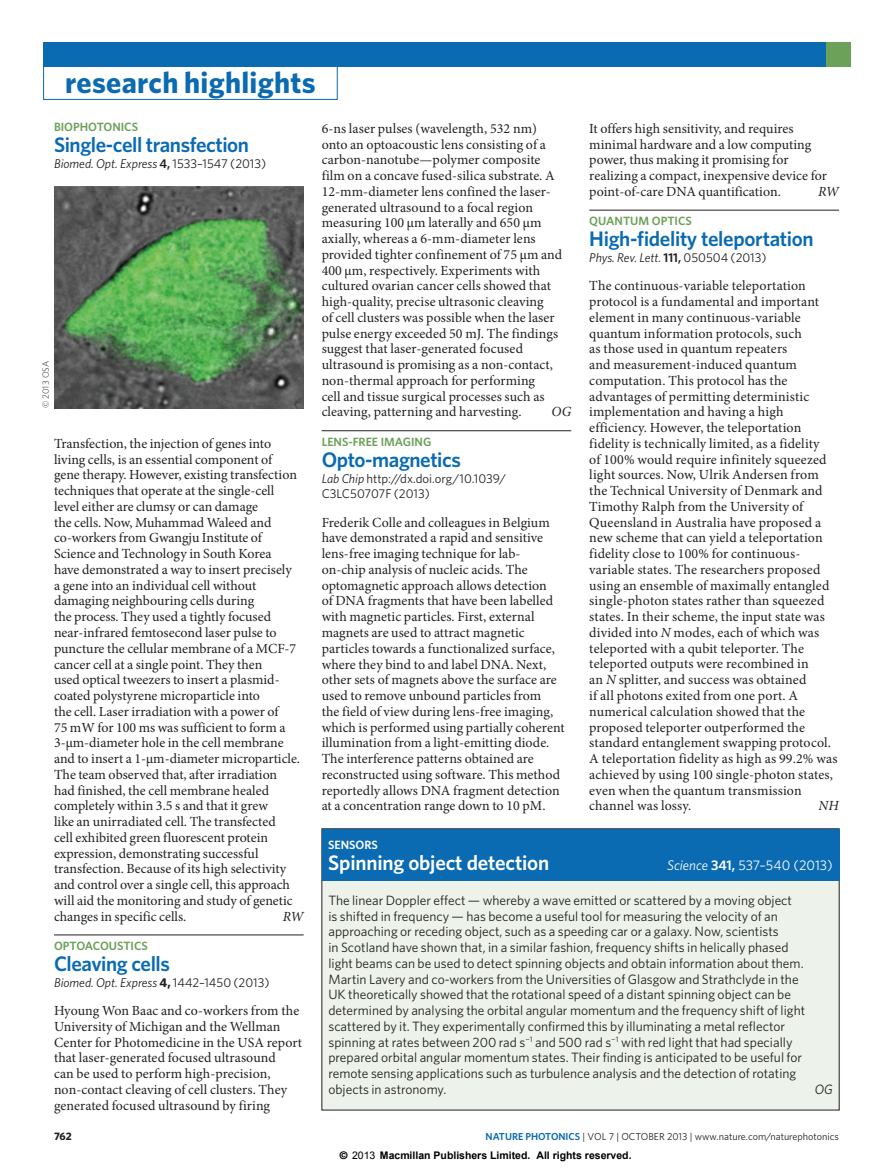
<style>
.page{position:relative;width:893px;height:1174px;background:#fff}
.page>*{position:absolute;margin:0;border:0;box-sizing:border-box;transform-origin:0 0}
.t1{font:700 30px "Whitney";letter-spacing:.01em;color:#0a6ab2}
.Title{font:600 21px "Whitney";letter-spacing:-.02em;color:#0a6ab2}
.RH_box_title{font:600 21px "Whitney";letter-spacing:-.01em;color:#fff}
.Body_first{font:13.95px/15.8px "Minion Pro";letter-spacing:.005em;color:#231f20}
.RH_box_title-2{font:13.95px "Whitney";color:#fff}
.Body_first-2{font:italic 13.95px "Minion Pro";letter-spacing:-.025em;color:#231f20}
.Box_body_first{font:13.5px/15.8px "Whitney";color:#231f20}
.Box_body_first-2{font:italic 13.5px "Whitney";color:#231f20}
.Journal_DOI_ref{font:italic 12.75px "Whitney";color:#231f20}
.Journal_DOI_ref-2{font:12.75px/15.8px "Whitney";color:#231f20}
.Subject_w_rule{font:600 12px "Whitney";color:#6ca15a}
.Subject{font:600 12px "Whitney";color:#6ca15a}
.RH_box_subject{font:600 12px "Whitney";color:#fff}
.t2{font:700 10.8px "Whitney";color:#231f20}
.t3{font:700 10.5px "Arial";color:#000}
.t4{font:10.2px "Whitney";color:#231f20}
.Picture_credit{font:300 9px "Whitney";color:#231f20}
.s1{font-weight:600;font-style:normal}
.s2{font-style:normal}
.s3{font-style:italic}
.s4{font-weight:600}
.s5{font-weight:700;font-style:normal}
.s6{font-weight:600;color:#0a6ab2}
.s7{font-family:"Helvetica"}
.s8{font-weight:400}
</style>
<div class="page">
<div style="left:43px;top:66px;width:295px;height:34px;border:1px solid #0a6ab2"></div>
<div style="left:43px;top:43px;width:806px;height:24px;background:#0a6ab2"></div>
<div style="left:826px;top:43px;width:24px;height:24px;background:#6ca15a"></div>
<hr style="left:54px;top:934px;width:250px;height:1px;background:#231f20">
<hr style="left:322px;top:430px;width:249px;height:1px;background:#231f20">
<hr style="left:589px;top:210px;width:250px;height:1px;background:#231f20">
<img style="left:54px;top:187px;width:250px;height:221px">
<div style="left:322px;top:828px;width:517px;height:282px;background:#edf3ea"></div>
<div style="left:322px;top:829px;width:517px;height:51px;background:#0a6ab2"></div>
<p class="t1" style="left:65px;top:62px;width:252px">research highlights</p>
<p class="Subject" style="left:54px;top:119px;width:86px">BIOPHOTONICS</p>
<p class="Title" style="left:54px;top:131px;width:197px">Single-cell transfection</p>
<p class="Journal_DOI_ref" style="left:54px;top:155px;width:214px">Biomed. Opt. Express <span class="s1">4,</span> <span class="s2">1533–1547 (2013)</span></p>
<p class="Body_first" style="left:322px;top:120px;width:242px">6-ns laser pulses (wavelength, 532 nm) onto an optoacoustic lens consisting of a carbon-nanotube—polymer composite film on a concave fused-silica substrate. A 12-mm-diameter lens confined the laser&shy;generated ultrasound to a focal region measuring 100 μm laterally and 650 μm axially, whereas a 6-mm-diameter lens provided tighter confinement of 75 μm and 400 μm, respectively. Experiments with cultured ovarian cancer cells showed that high-quality, precise ultrasonic cleaving<br>of cell clusters was possible when the laser pulse energy exceeded 50 mJ. The findings suggest that laser-generated focused ultrasound is promising as a non-contact, non-thermal approach for performing<br>cell and tissue surgical processes such as cleaving, patterning and harvesting.</p>
<p class="Body_first" style="left:589px;top:120px;width:239px">It offers high sensitivity, and requires minimal hardware and a low computing power, thus making it promising for realizing a compact, inexpensive device for point-of-care DNA quantification.</p>
<p class="Body_first-2" style="left:818px;top:182px;width:22px">RW</p>
<p class="Subject_w_rule" style="left:589px;top:213px;width:104px">QUANTUM OPTICS</p>
<p class="Title" style="left:589px;top:225px;width:226px">High-fidelity teleportation</p>
<p class="Journal_DOI_ref" style="left:589px;top:249px;width:179px">Phys. Rev. Lett. <span class="s1">111,</span> <span class="s2">050504 (2013)</span></p>
<p class="Body_first" style="left:589px;top:278px;width:250px">The continuous-variable teleportation protocol is a fundamental and important element in many continuous-variable quantum information protocols, such<br>as those used in quantum repeaters<br>and measurement-induced quantum computation. This protocol has the advantages of permitting deterministic implementation and having a high efficiency. However, the teleportation fidelity is technically limited, as a fidelity<br>of 100% would require infinitely squeezed light sources. Now, Ulrik Andersen from the Technical University of Denmark and Timothy Ralph from the University of Queensland in Australia have proposed a new scheme that can yield a teleportation fidelity close to 100% for continuous&shy;variable states. The researchers proposed using an ensemble of maximally entangled single-photon states rather than squeezed states. In their scheme, the input state was divided into <span class="s3">N</span> modes, each of which was teleported with a qubit teleporter. The teleported outputs were recombined in<br>an <span class="s3">N</span> splitter, and success was obtained<br>if all photons exited from one port. A numerical calculation showed that the proposed teleporter outperformed the standard entanglement swapping protocol.<br>A teleportation fidelity as high as 99.2% was achieved by using 100 single-photon states, even when the quantum transmission channel was lossy.</p>
<p class="Picture_credit" style="left:40px;top:408px;width:49px;rotate:-90deg">© 2013 OSA</p>
<p class="Body_first-2" style="left:552px;top:402px;width:21px">OG</p>
<p class="Subject_w_rule" style="left:322px;top:434px;width:111px">LENS-FREE IMAGING</p>
<p class="Title" style="left:322px;top:445px;width:141px">Opto-magnetics</p>
<p class="Journal_DOI_ref-2" style="left:322px;top:470px;width:186px"><span class="s3">Lab Chip</span> http://dx.doi.org/10.1039/<br>C3LC50707F (2013)</p>
<p class="Body_first" style="left:322px;top:514px;width:244px">Frederik Colle and colleagues in Belgium have demonstrated a rapid and sensitive lens-free imaging technique for lab&shy;on-chip analysis of nucleic acids. The optomagnetic approach allows detection<br>of DNA fragments that have been labelled with magnetic particles. First, external magnets are used to attract magnetic particles towards a functionalized surface, where they bind to and label DNA. Next, other sets of magnets above the surface are used to remove unbound particles from<br>the field of view during lens-free imaging, which is performed using partially coherent illumination from a light-emitting diode.<br>The interference patterns obtained are reconstructed using software. This method reportedly allows DNA fragment detection at a concentration range down to 10 pM.</p>
<p class="Body_first" style="left:54px;top:435px;width:248px">Transfection, the injection of genes into living cells, is an essential component of gene therapy. However, existing transfection techniques that operate at the single-cell level either are clumsy or can damage<br>the cells. Now, Muhammad Waleed and co-workers from Gwangju Institute of Science and Technology in South Korea have demonstrated a way to insert precisely a gene into an individual cell without damaging neighbouring cells during<br>the process. They used a tightly focused near-infrared femtosecond laser pulse to puncture the cellular membrane of a MCF-7 cancer cell at a single point. They then<br>used optical tweezers to insert a plasmid&shy;coated polystyrene microparticle into<br>the cell. Laser irradiation with a power of<br>75 mW for 100 ms was sufficient to form a 3-μm-diameter hole in the cell membrane and to insert a 1-μm-diameter microparticle.<br>The team observed that, after irradiation had finished, the cell membrane healed completely within 3.5 s and that it grew<br>like an unirradiated cell. The transfected<br>cell exhibited green fluorescent protein expression, demonstrating successful transfection. Because of its high selectivity and control over a single cell, this approach will aid the monitoring and study of genetic changes in specific cells.</p>
<p class="Body_first-2" style="left:819px;top:796px;width:22px">NH</p>
<p class="RH_box_subject" style="left:328px;top:837px;width:51px">SENSORS</p>
<p class="RH_box_title" style="left:328px;top:848px;width:223px">Spinning object detection</p>
<p class="RH_box_title-2" style="left:667px;top:856px;width:167px"><span class="s3">Science</span> <span class="s4">341,</span> 537–540 (2013)</p>
<p class="Box_body_first" style="left:328px;top:892px;width:478px">The linear Doppler effect — whereby a wave emitted or scattered by a moving object<br>is shifted in frequency — has become a useful tool for measuring the velocity of an approaching or receding object, such as a speeding car or a galaxy. Now, scientists<br>in Scotland have shown that, in a similar fashion, frequency shifts in helically phased light beams can be used to detect spinning objects and obtain information about them.<br>Martin Lavery and co-workers from the Universities of Glasgow and Strathclyde in the UK theoretically showed that the rotational speed of a distant spinning object can be determined by analysing the orbital angular momentum and the frequency shift of light scattered by it. They experimentally confirmed this by illuminating a metal reflector spinning at rates between 200 rad s<sup>−1</sup> and 500 rad s<sup>−1</sup> with red light that had specially prepared orbital angular momentum states. Their finding is anticipated to be useful for remote sensing applications such as turbulence analysis and the detection of rotating objects in astronomy.</p>
<p class="Body_first-2" style="left:283px;top:906px;width:22px">RW</p>
<p class="Subject_w_rule" style="left:54px;top:938px;width:95px">OPTOACOUSTICS</p>
<p class="Title" style="left:54px;top:949px;width:117px">Cleaving cells</p>
<p class="Journal_DOI_ref" style="left:54px;top:974px;width:217px">Biomed. Opt. Express <span class="s5">4,</span> <span class="s2">1442–1450 (2013)</span></p>
<p class="Body_first" style="left:54px;top:1002px;width:250px">Hyoung Won Baac and co-workers from the University of Michigan and the Wellman Center for Photomedicine in the USA report that laser-generated focused ultrasound<br>can be used to perform high-precision, non-contact cleaving of cell clusters. They generated focused ultrasound by firing</p>
<p class="Box_body_first-2" style="left:815px;top:1080px;width:19px">OG</p>
<p class="t2" style="left:54px;top:1129px;width:19px">762</p>
<p class="t4" style="left:486px;top:1129px;width:355px"><span class="s6">NATURE PHOTONICS</span> | VOL 7 | OCTOBER 2013 | www.nature.com/naturephotonics</p>
<p class="t3" style="left:340px;top:1148px;width:293px"><span class="s7">©</span> <span class="s8">2013</span> Macmillan Publishers Limited. All rights reserved.</p>
</div>
